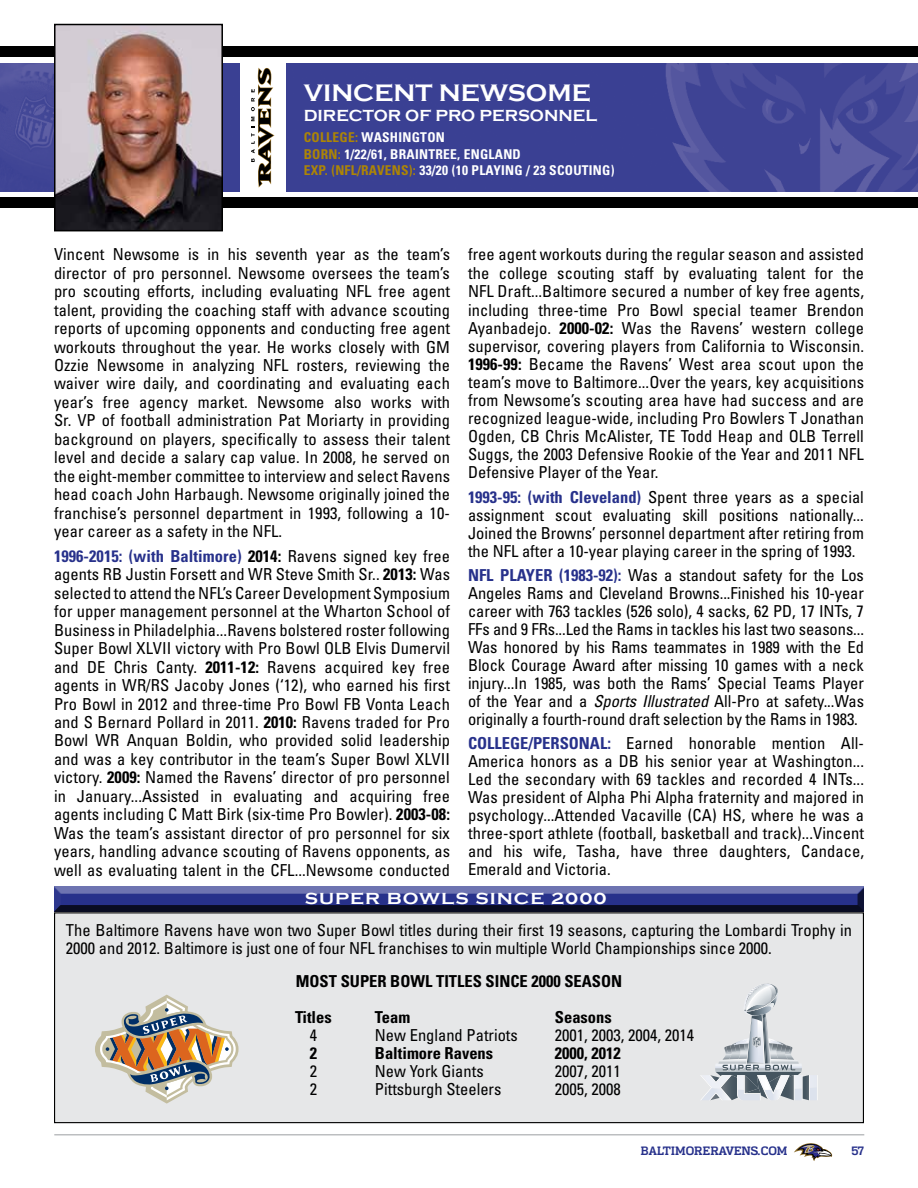
<style>
.page{position:relative;width:918px;height:1188px;background:#fff}
.page>*{position:absolute;margin:0;border:0;box-sizing:border-box;transform-origin:0 0}
.t1{font:700 24.6px "Copperplate Gothic";color:#fff}
.t2{font:condensed 16.5px/18.5px "Univers LT Std";color:#000;text-align:justify}
.t3{font:700 condensed 16.5px/36px "Univers LT Std";color:#000}
.t4{font:700 16.5px "Copperplate Gothic";color:#fff}
.t5{font:700 16.5px "Copperplate Gothic";letter-spacing:.055em;color:#fff;scale:1.12 1}
.t6{font:700 condensed 13.5px/16.5px "Univers LT Std";letter-spacing:.02em;color:#fff}
.t7{font:12px "Endzone";color:#27318b}
.s1{color:#ad8505}
.s2{font-weight:700;color:#27318b}
.s3{font-weight:700}
.s4{font-style:italic}
</style>
<div class="page">
<hr style="left:54px;top:1134px;width:810px;height:2px;background:#bcbec0">
<svg style="left:794px;top:1143px;width:39px;height:18px"></svg>
<div style="left:0;top:46px;width:918px;height:11px;background:#000"></div>
<div style="left:0;top:197px;width:918px;height:11px;background:#000"></div>
<img style="left:0;top:64px;width:918px;height:127px">
<div style="left:241px;top:60px;width:45px;height:135px;background:#fff"></div>
<svg style="left:251px;top:68px;width:24px;height:120px"></svg>
<img style="left:57px;top:27px;width:163px;height:201px">
<div style="left:54px;top:24px;width:169px;height:207px;border:2px solid #000"></div>
<div style="left:55px;top:913px;width:808px;height:210px;background:#e6e7e8"></div>
<div style="left:52px;top:885px;width:814px;height:27px;background:#6e74b1"></div>
<div style="left:52px;top:887px;width:814px;height:26px;background:#000;opacity:.75"></div>
<svg style="left:95px;top:995px;width:144px;height:109px"></svg>
<svg style="left:701px;top:984px;width:117px;height:116px"></svg>
<h1 class="t1" style="left:304px;top:80px;width:289px">VINCENT NEWSOME</h1>
<p class="t4" style="left:304px;top:106px;width:295px">DIRECTOR OF PRO PERSONNEL</p>
<p class="t6" style="left:304px;top:129px;width:312px"><span class="s1">COLLEGE:</span> WASHINGTON<br><span class="s1">BORN:</span> 1/22/61, BRAINTREE, ENGLAND<br><span class="s1">EXP. (NFL/RAVENS):</span> 33/20 (10 PLAYING / 23 SCOUTING)</p>
<p class="t2" style="left:54px;top:245px;width:398px">Vincent Newsome is in his seventh year as the team’s director of pro personnel. Newsome oversees the team’s pro scouting efforts, including evaluating NFL free agent talent, providing the coaching staff with advance scouting reports of upcoming opponents and conducting free agent workouts throughout the year. He works closely with GM Ozzie Newsome in analyzing NFL rosters, reviewing the waiver wire daily, and coordinating and evaluating each year’s free agency market. Newsome also works with Sr. VP of football administration Pat Moriarty in providing background on players, specifically to assess their talent level and decide a salary cap value. In 2008, he served on the eight-member committee to interview and select Ravens head coach John Harbaugh. Newsome originally joined the franchise’s personnel department in 1993, following a 10- year career as a safety in the NFL.</p>
<p class="t2" style="left:54px;top:547px;width:398px"><span class="s2">1996-2015: (with Baltimore)</span> <span class="s3">2014:</span> Ravens signed key free agents RB Justin Forsett and WR Steve Smith Sr.. <span class="s3">2013:</span> Was selected to attend the NFL’s Career Development Symposium for upper management personnel at the Wharton School of Business in Philadelphia...Ravens bolstered roster following Super Bowl XLVII victory with Pro Bowl OLB Elvis Dumervil and DE Chris Canty. <span class="s3">2011-12:</span> Ravens acquired key free agents in WR/RS Jacoby Jones (‘12), who earned his first Pro Bowl in 2012 and three-time Pro Bowl FB Vonta Leach and S Bernard Pollard in 2011. <span class="s3">2010:</span> Ravens traded for Pro Bowl WR Anquan Boldin, who provided solid leadership and was a key contributor in the team’s Super Bowl XLVII victory. <span class="s3">2009:</span> Named the Ravens’ director of pro personnel in January...Assisted in evaluating and acquiring free agents including C Matt Birk (six-time Pro Bowler). <span class="s3">2003-08:<br></span>Was the team’s assistant director of pro personnel for six years, handling advance scouting of Ravens opponents, as well as evaluating talent in the CFL...Newsome conducted</p>
<p class="t2" style="left:468px;top:245px;width:398px">free agent workouts during the regular season and assisted the college scouting staff by evaluating talent for the NFL Draft...Baltimore secured a number of key free agents, including three-time Pro Bowl special teamer Brendon Ayanbadejo. <span class="s3">2000-02:</span> Was the Ravens’ western college supervisor, covering players from California to Wisconsin.<br><span class="s3">1996-99:</span> Became the Ravens’ West area scout upon the team’s move to Baltimore...Over the years, key acquisitions from Newsome’s scouting area have had success and are recognized league-wide, including Pro Bowlers T Jonathan Ogden, CB Chris McAlister, TE Todd Heap and OLB Terrell Suggs, the 2003 Defensive Rookie of the Year and 2011 NFL Defensive Player of the Year.</p>
<p class="t2" style="left:468px;top:487px;width:398px;line-height:18px"><span class="s2">1993-95: (with Cleveland)</span> Spent three years as a special assignment scout evaluating skill positions nationally...<br>Joined the Browns’ personnel department after retiring from the NFL after a 10-year playing career in the spring of 1993.</p>
<p class="t2" style="left:468px;top:566px;width:398px;line-height:18px"><span class="s2">NFL PLAYER (1983-92):</span> Was a standout safety for the Los Angeles Rams and Cleveland Browns...Finished his 10-year career with 763 tackles (526 solo), 4 sacks, 62 PD, 17 INTs, 7<br>FFs and 9 FRs...Led the Rams in tackles his last two seasons...<br>Was honored by his Rams teammates in 1989 with the Ed Block Courage Award after missing 10 games with a neck injury...In 1985, was both the Rams’ Special Teams Player of the Year and a <span class="s4">Sports Illustrated</span> All-Pro at safety...Was originally a fourth-round draft selection by the Rams in 1983.</p>
<p class="t2" style="left:468px;top:734px;width:398px;line-height:18px"><span class="s2">COLLEGE/PERSONAL:</span> Earned honorable mention All-America honors as a DB his senior year at Washington...<br>Led the secondary with 69 tackles and recorded 4 INTs...<br>Was president of Alpha Phi Alpha fraternity and majored in psychology...Attended Vacaville (CA) HS, where he was a three-sport athlete (football, basketball and track)...Vincent and his wife, Tasha, have three daughters, Candace, Emerald and Victoria.</p>
<p class="t5" style="left:305px;top:890px;width:271px">SUPER BOWLS SINCE 2000</p>
<p class="t2" style="left:66px;top:921px;width:788px;line-height:18px">The Baltimore Ravens have won two Super Bowl titles during their first 19 seasons, capturing the Lombardi Trophy in<br>2000 and 2012. Baltimore is just one of four NFL franchises to win multiple World Championships since 2000.</p>
<p class="t3" style="left:295px;top:963px;width:329px">MOST SUPER BOWL TITLES SINCE 2000 SEASON<br>Titles</p>
<p class="t3" style="left:375px;top:999px;width:37px">Team</p>
<p class="t3" style="left:555px;top:999px;width:58px">Seasons</p>
<p class="t2" style="left:310px;top:1026px;width:9px">4</p>
<p class="t2" style="left:375px;top:1026px;width:144px">New England Patriots</p>
<p class="t2" style="left:555px;top:1026px;width:141px">2001, 2003, 2004, 2014</p>
<p class="t3" style="left:310px;top:1035px;width:9px">2</p>
<p class="t3" style="left:375px;top:1035px;width:120px">Baltimore Ravens</p>
<p class="t3" style="left:555px;top:1035px;width:67px">2000, 2012</p>
<p class="t2" style="left:310px;top:1062px;width:9px">2</p>
<p class="t2" style="left:375px;top:1062px;width:110px">New York Giants</p>
<p class="t2" style="left:555px;top:1062px;width:67px">2007, 2011</p>
<p class="t2" style="left:310px;top:1080px;width:9px">2</p>
<p class="t2" style="left:375px;top:1080px;width:128px">Pittsburgh Steelers</p>
<p class="t2" style="left:555px;top:1080px;width:67px">2005, 2008</p>
<p class="t7" style="left:641px;top:1144px;width:148px">BALTIMORERAVENS.COM</p>
<p class="t7" style="left:851px;top:1144px;width:14px">57</p>
</div>
